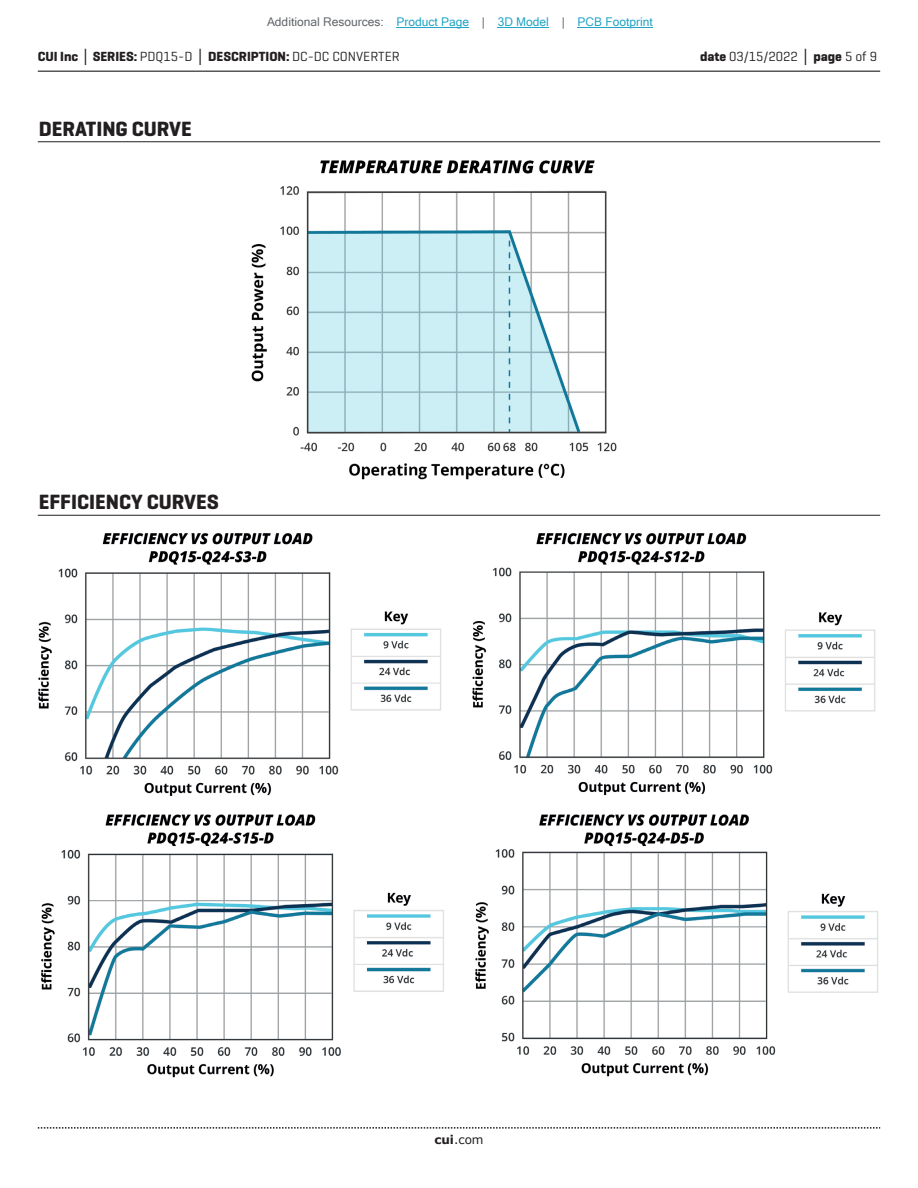
<style>
.page{position:relative;width:918px;height:1188px;background:#fff}
.page>*{position:absolute;margin:0;border:0;box-sizing:border-box;transform-origin:0 0}
.t1{font:700 21px "Geogrotesque";color:#231f20}
.t2{font:700 13.5px "Geogrotesque";color:#231f20}
.t3{font:13.5px "Geogrotesque";color:#231f20}
.t4{font:12px "Microsoft Sans Serif";color:#23a4c6}
.t5{font:12px "Verdana";color:#231f20}
.s1{color:#63676b}
.s2{font-family:"Verdana"}
.s3{font-weight:400}
.s4{font-weight:700}
.s5{font-family:"Verdana";font-weight:700}
</style>
<div class="page">
<hr style="left:38px;top:71px;width:842px;height:1px;background:#231f20">
<svg style="left:38px;top:1127px;width:842px;height:2px"></svg>
<hr style="left:38px;top:141px;width:842px;height:1px;background:#231f20">
<hr style="left:38px;top:515px;width:842px;height:1px;background:#231f20">
<img style="left:251px;top:160px;width:366px;height:319px">
<img style="left:38px;top:533px;width:840px;height:545px">
<hr style="left:397px;top:27px;width:72px;height:1px;background:#23a4c6">
<hr style="left:498px;top:27px;width:51px;height:1px;background:#23a4c6">
<hr style="left:578px;top:27px;width:75px;height:1px;background:#23a4c6">
<p class="t4" style="left:267px;top:15px;width:387px"><span class="s1">Additional Resources:</span> Product Page <span class="s1">|</span> 3D Model <span class="s1">|</span> PCB Footprint</p>
<p class="t2" style="left:38px;top:48px;width:363px">CUI Inc <span class="s2">│</span> SERIES: <span class="s3">PDQ15-D</span> <span class="s2">│</span> DESCRIPTION: <span class="s3">DC-DC CONVERTER</span></p>
<p class="t3" style="left:700px;top:48px;width:179px"><span class="s4">date</span> 03/15/2022 <span class="s5">│</span> <span class="s4">page</span> 5 of 9</p>
<h1 class="t1" style="left:39px;top:116px;width:154px">DERATING CURVE</h1>
<h1 class="t1" style="left:39px;top:489px;width:181px">EFFICIENCY CURVES</h1>
<p class="t5" style="left:434px;top:1131px;width:51px"><span class="s4">cui</span>.com</p>
</div>
